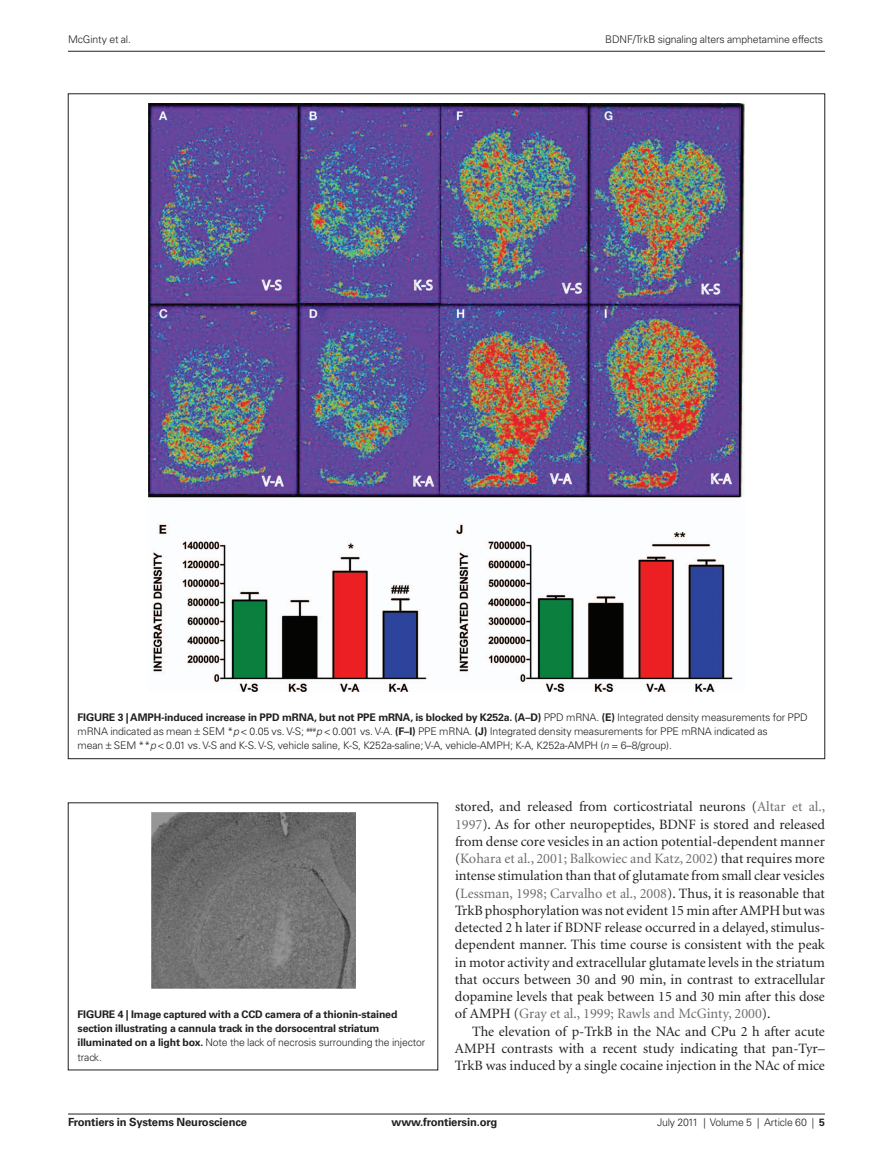
<style>
.page{position:relative;width:893px;height:1170px;background:#fff}
.page>*{position:absolute;margin:0;border:0;box-sizing:border-box;transform-origin:0 0}
.t1{font:14.25px/17.2px "Minion";color:#231f20;text-align:justify}
.t2{font:700 11.25px "Univers";letter-spacing:-.015em;color:#231f20}
.t3{font:300 10.5px/14.2px "Univers";letter-spacing:-.015em;color:#231f20}
.t4{font:700 10.5px/14.2px "Univers";letter-spacing:-.015em;color:#231f20}
.s1{font-weight:700}
.s2{font-style:italic}
.s3{font-weight:300}
.s4{color:#6c6d70}
</style>
<div class="page">
<img style="left:149px;top:103px;width:595px;height:588px">
<img style="left:151px;top:812px;width:204px;height:175px">
<hr style="left:68px;top:51px;width:757px;height:1px;background:#231f20">
<hr style="left:68px;top:1113px;width:757px;height:1px;background:#231f20">
<p class="t3" style="left:68px;top:32px;width:65px">McGinty et al.</p>
<p class="t3" style="left:605px;top:32px;width:219px">BDNF/TrkB signaling alters amphetamine effects</p>
<p class="t3" style="left:78px;top:710px;width:732px"><span class="s1">Figure 3 | AMPH-induced increase in PPD mRNA, but not PPE mRNA, is blocked by K252a. (A–D)</span> PPD mRNA. <span class="s1">(E)</span> Integrated density measurements for PPD mRNA indicated as mean SEM *<span class="s2">p</span> 0.05 vs. V-S; <sup>###</sup><span class="s2">p</span> 0.001 vs. V-A. <span class="s1">(F–I)</span> PPE mRNA. <span class="s1">(J)</span> Integrated density measurements for PPE mRNA indicated as<br>mean SEM **<span class="s2">p</span> 0.01 vs. V-S and K-S. V-S, vehicle saline, K-S, K252a-saline; V-A, vehicle-AMPH; K-A, K252a-AMPH (<span class="s2">n</span> = 6–8/group).</p>
<p class="t4" style="left:78px;top:1006px;width:349px">Figure 4 | Image captured with a CCD camera of a thionin-stained section illustrating a cannula track in the dorsocentral striatum illuminated on a light box. <span class="s3">Note the lack of necrosis surrounding the injector track.</span></p>
<p class="t1" style="left:455px;top:798px;width:372px">stored, and released from corticostriatal neurons (<span class="s4">Altar et al., 1997</span>). As for other neuropeptides, BDNF is stored and released from dense core vesicles in an action potential-dependent manner (<span class="s4">Kohara et al., 2001; Balkowiec and Katz, 2002</span>) that requires more intense stimulation than that of glutamate from small clear vesicles (<span class="s4">Lessman, 1998; Carvalho et al., 2008</span>). Thus, it is reasonable that TrkB phosphorylation was not evident 15 min after AMPH but was detected 2 h later if BDNF release occurred in a delayed, stimulus&shy;dependent manner. This time course is consistent with the peak in motor activity and extracellular glutamate levels in the striatum that occurs between 30 and 90 min, in contrast to extracellular dopamine levels that peak between 15 and 30 min after this dose of AMPH (<span class="s4">Gray et al., 1999; Rawls and McGinty, 2000</span>).</p>
<p class="t1" style="left:455px;top:1022px;width:371px;text-indent:17px">The elevation of p-TrkB in the NAc and CPu 2 h after acute AMPH contrasts with a recent study indicating that pan-Tyr– TrkB was induced by a single cocaine injection in the NAc of mice</p>
<p class="t2" style="left:68px;top:1115px;width:181px">Frontiers in Systems Neuroscience</p>
<p class="t2" style="left:392px;top:1115px;width:107px">www.frontiersin.org</p>
<p class="t3" style="left:657px;top:1115px;width:169px">July 2011 | Volume 5 | Article 60 | <span class="s1">5</span></p>
</div>
